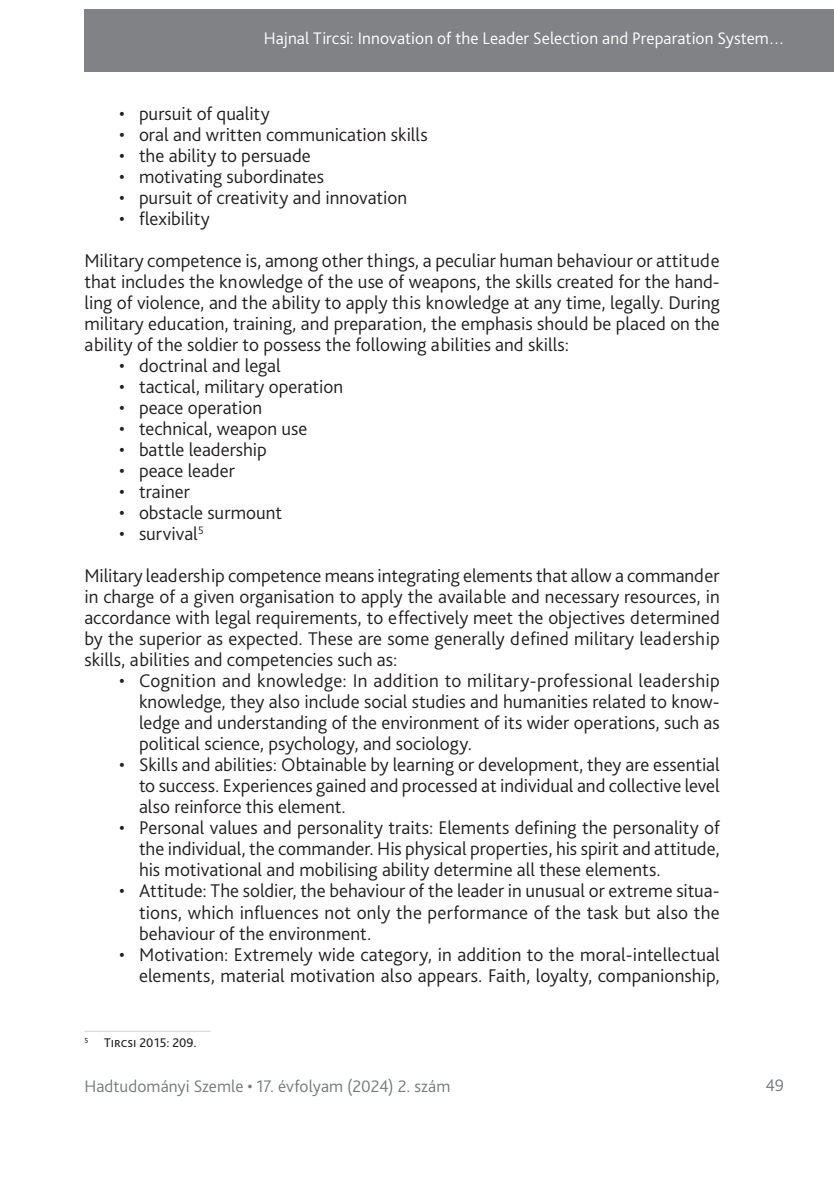
<style>
.page{position:relative;width:834px;height:1181px;background:#fff}
.page>*{position:absolute;margin:0;border:0;box-sizing:border-box;transform-origin:0 0}
._2__Body_1st__3mm{font:300 19.25px/21px "Bliss Pro";color:#231f20;text-align:justify}
.t1{font:300 17.5px "Bliss Pro";letter-spacing:.005em;color:#fff}
.t2{font:300 17.5px "Bliss Pro";letter-spacing:.005em;color:#767a7c}
.Lábjegyzet{font:13.12px "Bliss Pro";color:#231f20}
</style>
<div class="page">
<div style="left:84px;top:9px;width:749px;height:63px;background:#808285"></div>
<hr style="left:84px;top:1031px;width:126px;height:1px;background:#d1d2d4">
<p class="t1" style="left:264px;top:27px;width:522px">Hajnal Tircsi: Innovation of the Leader Selection and Preparation System…</p>
<p class="_2__Body_1st__3mm" style="left:119px;top:103px;width:152px">• pursuit of quality</p>
<p class="_2__Body_1st__3mm" style="left:119px;top:124px;width:310px">• oral and written communication skills</p>
<p class="_2__Body_1st__3mm" style="left:119px;top:145px;width:193px">• the ability to persuade</p>
<p class="_2__Body_1st__3mm" style="left:119px;top:166px;width:207px">• motivating subordinates</p>
<p class="_2__Body_1st__3mm" style="left:119px;top:187px;width:289px">• pursuit of creativity and innovation</p>
<p class="_2__Body_1st__3mm" style="left:119px;top:208px;width:92px">• flexibility</p>
<p class="_2__Body_1st__3mm" style="left:84px;top:250px;width:637px">Military competence is, among other things, a peculiar human behaviour or attitude that includes the knowledge of the use of weapons, the skills created for the hand&shy;ling of violence, and the ability to apply this knowledge at any time, legally. During military education, training, and preparation, the emphasis should be placed on the ability of the soldier to possess the following abilities and skills:</p>
<p class="_2__Body_1st__3mm" style="left:119px;top:355px;width:163px">• doctrinal and legal</p>
<p class="_2__Body_1st__3mm" style="left:119px;top:376px;width:225px">• tactical, military operation</p>
<p class="_2__Body_1st__3mm" style="left:119px;top:397px;width:144px">• peace operation</p>
<p class="_2__Body_1st__3mm" style="left:119px;top:418px;width:190px">• technical, weapon use</p>
<p class="_2__Body_1st__3mm" style="left:119px;top:439px;width:149px">• battle leadership</p>
<p class="_2__Body_1st__3mm" style="left:119px;top:460px;width:117px">• peace leader</p>
<p class="_2__Body_1st__3mm" style="left:119px;top:481px;width:72px">• trainer</p>
<p class="_2__Body_1st__3mm" style="left:119px;top:502px;width:164px">• obstacle surmount</p>
<p class="_2__Body_1st__3mm" style="left:119px;top:523px;width:86px">• survival<sup>5</sup></p>
<p class="_2__Body_1st__3mm" style="left:84px;top:565px;width:637px">Military leadership competence means integrating elements that allow a commander in charge of a given organisation to apply the available and necessary resources, in accordance with legal requirements, to effectively meet the objectives determined by the superior as expected. These are some generally defined military leadership skills, abilities and competencies such as:</p>
<p class="_2__Body_1st__3mm" style="left:139px;top:670px;width:582px;text-indent:-20px">• Cognition and knowledge: In addition to military-professional leadership knowledge, they also include social studies and humanities related to know&shy;ledge and understanding of the environment of its wider operations, such as political science, psychology, and sociology.</p>
<p class="_2__Body_1st__3mm" style="left:139px;top:754px;width:582px;text-indent:-20px">• Skills and abilities: Obtainable by learning or development, they are essential to success. Experiences gained and processed at individual and collective level also reinforce this element.</p>
<p class="_2__Body_1st__3mm" style="left:139px;top:817px;width:582px;text-indent:-20px">• Personal values and personality traits: Elements defining the personality of the individual, the commander. His physical properties, his spirit and attitude, his motivational and mobilising ability determine all these elements.</p>
<p class="_2__Body_1st__3mm" style="left:139px;top:880px;width:582px;text-indent:-20px">• Attitude: The soldier, the behaviour of the leader in unusual or extreme situa&shy;tions, which influences not only the performance of the task but also the behaviour of the environment.</p>
<p class="_2__Body_1st__3mm" style="left:119px;top:943px;width:602px;text-align:right">• Motivation: Extremely wide category, in addition to the moral-intellectual elements, material motivation also appears. Faith, loyalty, companionship,</p>
<p class="Lábjegyzet" style="left:84px;top:1034px;width:114px"><sup>5</sup> Tircsi 2015: 209.</p>
<p class="t2" style="left:84px;top:1075px;width:367px">Hadtudományi Szemle • 17. évfolyam (2024) 2. szám</p>
<p class="t2" style="left:765px;top:1074px;width:20px">49</p>
</div>
